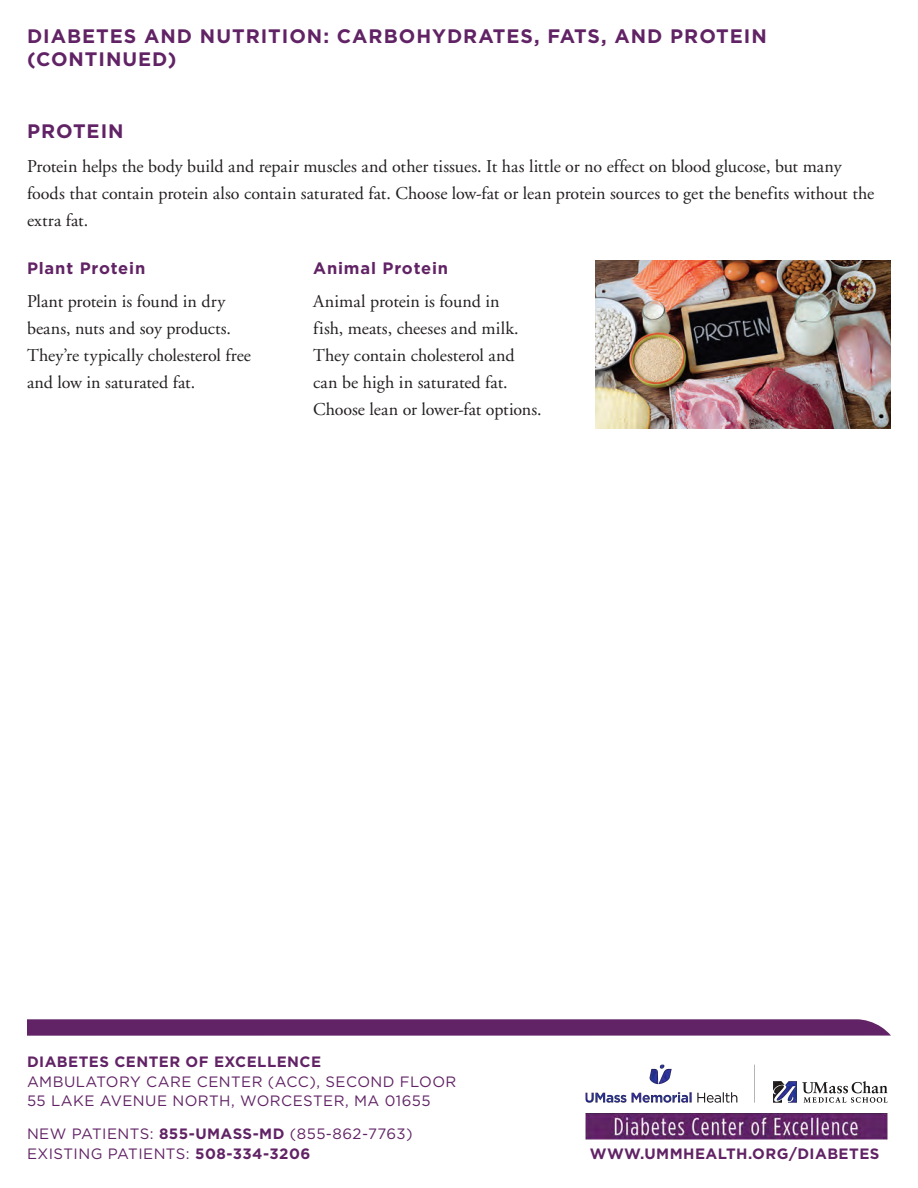
<style>
.page{position:relative;width:918px;height:1188px;background:#fff}
.page>*{position:absolute;margin:0;border:0;box-sizing:border-box;transform-origin:0 0}
.t1{font:700 19.5px/23.4px "Gotham";letter-spacing:.05em;color:#612365}
.t2{font:18px/27px "Adobe Garamond";color:#231f20}
.t3{font:700 16.5px "Gotham";letter-spacing:.05em;color:#612365}
.t4{font:15px/19.5px "Gotham";letter-spacing:.03em;color:#612365}
.t5{font:700 15px "Gotham";letter-spacing:.03em;color:#612365}
.s1{font-weight:700}
</style>
<div class="page">
<svg style="left:27px;top:1019px;width:864px;height:17px;background:#692e6c"></svg>
<img style="left:595px;top:261px;width:296px;height:168px">
<img style="left:585px;top:1064px;width:303px;height:76px">
<p class="t1" style="left:27px;top:24px;width:741px">DIABETES AND NUTRITION: CARBOHYDRATES, FATS, AND PROTEIN (CONTINUED)</p>
<p class="t1" style="left:27px;top:119px;width:98px">PROTEIN</p>
<p class="t2" style="left:27px;top:153px;width:849px">Protein helps the body build and repair muscles and other tissues. It has little or no effect on blood glucose, but many foods that contain protein also contain saturated fat. Choose low-fat or lean protein sources to get the benefits without the extra fat.</p>
<p class="t3" style="left:27px;top:257px;width:120px">Plant Protein</p>
<p class="t2" style="left:27px;top:289px;width:226px">Plant protein is found in dry beans, nuts and soy products.<br>They’re typically cholesterol free and low in saturated fat.</p>
<p class="t3" style="left:313px;top:257px;width:137px">Animal Protein</p>
<p class="t2" style="left:313px;top:289px;width:230px">Animal protein is found in<br>fish, meats, cheeses and milk.<br>They contain cholesterol and can be high in saturated fat.<br>Choose lean or lower-fat options.</p>
<p class="t5" style="left:27px;top:1052px;width:296px">DIABETES CENTER OF EXCELLENCE</p>
<p class="t4" style="left:27px;top:1071px;width:431px">AMBULATORY CARE CENTER (ACC), SECOND FLOOR<br>55 LAKE AVENUE NORTH, WORCESTER, MA 01655</p>
<p class="t4" style="left:27px;top:1124px;width:387px">NEW PATIENTS: <span class="s1">855-UMASS-MD</span> (855-862-7763)<br>EXISTING PATIENTS: <span class="s1">508-334-3206</span></p>
<p class="t5" style="left:590px;top:1144px;width:291px">WWW.UMMHEALTH.ORG/DIABETES</p>
</div>
